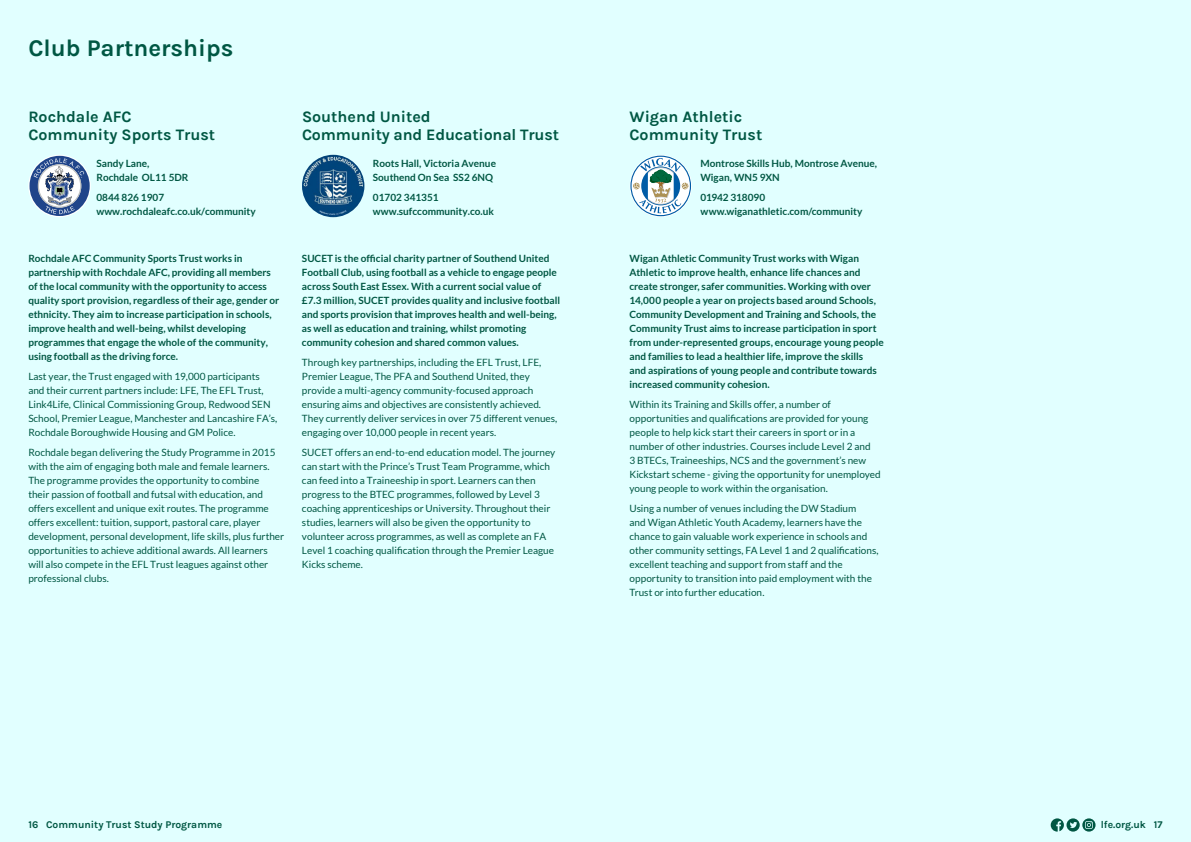
<style>
.page{position:relative;width:1191px;height:842px;background:#e1ffff}
.page>*{position:absolute;margin:0;border:0;box-sizing:border-box;transform-origin:0 0}
.t1{font:24px "Karla";color:#005743}
.t2{font:16px/18px "Karla";color:#005743}
.t3{font:10.3px "Karla";color:#005743}
.t4{font:10px/14px "Lato";color:#005743}
.t5{font:700 10px/14px "Lato";color:#005743}
</style>
<div class="page">
<svg style="left:29px;top:156px;width:61px;height:60px"></svg>
<img style="left:302px;top:155px;width:62px;height:62px;border-radius:31px">
<svg style="left:630px;top:156px;width:61px;height:60px"></svg>
<svg style="left:1050px;top:818px;width:45px;height:14px"></svg>
<h1 class="t1" style="left:28px;top:33px;width:207px">Club Partnerships</h1>
<h2 class="t2" style="left:28px;top:108px;width:188px">Rochdale AFC<br>Community Sports Trust</h2>
<p class="t5" style="left:96px;top:156px;width:94px">Sandy Lane,<br>Rochdale OL11 5DR</p>
<p class="t5" style="left:96px;top:190px;width:161px">0844 826 1907 www.rochdaleafc.co.uk/community</p>
<p class="t5" style="left:28px;top:252px;width:252px">Rochdale AFC Community Sports Trust works in partnership with Rochdale AFC, providing all members of the local community with the opportunity to access quality sport provision, regardless of their age, gender or ethnicity. They aim to increase participation in schools, improve health and well-being, whilst developing programmes that engage the whole of the community, using football as the driving force.</p>
<p class="t4" style="left:28px;top:369px;width:250px">Last year, the Trust engaged with 19,000 participants and their current partners include: LFE, The EFL Trust, Link4Life, Clinical Commissioning Group, Redwood SEN School, Premier League, Manchester and Lancashire FA’s, Rochdale Boroughwide Housing and GM Police.</p>
<p class="t4" style="left:28px;top:445px;width:257px">Rochdale began delivering the Study Programme in 2015 with the aim of engaging both male and female learners.<br>The programme provides the opportunity to combine<br>their passion of football and futsal with education, and offers excellent and unique exit routes. The programme offers excellent: tuition, support, pastoral care, player development, personal development, life skills, plus further opportunities to achieve additional awards. All learners will also compete in the EFL Trust leagues against other professional clubs.</p>
<h2 class="t2" style="left:302px;top:108px;width:258px">Southend United<br>Community and Educational Trust</h2>
<p class="t5" style="left:373px;top:156px;width:125px">Roots Hall, Victoria Avenue<br>Southend On Sea SS2 6NQ</p>
<p class="t5" style="left:373px;top:190px;width:123px">01702 341351 www.sufccommunity.co.uk</p>
<p class="t5" style="left:302px;top:252px;width:260px">SUCET is the official charity partner of Southend United Football Club, using football as a vehicle to engage people across South East Essex. With a current social value of £7.3 million, SUCET provides quality and inclusive football and sports provision that improves health and well-being, as well as education and training, whilst promoting community cohesion and shared common values.</p>
<p class="t4" style="left:302px;top:355px;width:257px">Through key partnerships, including the EFL Trust, LFE, Premier League, The PFA and Southend United, they provide a multi-agency community-focused approach ensuring aims and objectives are consistently achieved.<br>They currently deliver services in over 75 different venues, engaging over 10,000 people in recent years.</p>
<p class="t4" style="left:302px;top:445px;width:255px">SUCET offers an end-to-end education model. The journey can start with the Prince’s Trust Team Programme, which can feed into a Traineeship in sport. Learners can then progress to the BTEC programmes, followed by Level 3 coaching apprenticeships or University. Throughout their studies, learners will also be given the opportunity to volunteer across programmes, as well as complete an FA Level 1 coaching qualification through the Premier League Kicks scheme.</p>
<h2 class="t2" style="left:629px;top:108px;width:134px">Wigan Athletic<br>Community Trust</h2>
<p class="t5" style="left:700px;top:156px;width:178px">Montrose Skills Hub, Montrose Avenue,<br>Wigan, WN5 9XN</p>
<p class="t5" style="left:700px;top:190px;width:164px">01942 318090 www.wiganathletic.com/community</p>
<p class="t5" style="left:629px;top:252px;width:256px">Wigan Athletic Community Trust works with Wigan Athletic to improve health, enhance life chances and create stronger, safer communities. Working with over 14,000 people a year on projects based around Schools, Community Development and Training and Schools, the Community Trust aims to increase participation in sport from under-represented groups, encourage young people and families to lead a healthier life, improve the skills<br>and aspirations of young people and contribute towards increased community cohesion.</p>
<p class="t4" style="left:629px;top:397px;width:253px">Within its Training and Skills offer, a number of opportunities and qualifications are provided for young people to help kick start their careers in sport or in a number of other industries. Courses include Level 2 and<br>3 BTECs, Traineeships, NCS and the government’s new Kickstart scheme - giving the opportunity for unemployed young people to work within the organisation.</p>
<p class="t4" style="left:629px;top:501px;width:250px">Using a number of venues including the DW Stadium<br>and Wigan Athletic Youth Academy, learners have the chance to gain valuable work experience in schools and other community settings, FA Level 1 and 2 qualifications, excellent teaching and support from staff and the opportunity to transition into paid employment with the Trust or into further education.</p>
<p class="t3" style="left:28px;top:818px;width:195px">16 Community Trust Study Programme</p>
<p class="t3" style="left:1100px;top:818px;width:63px">lfe.org.uk 17</p>
</div>
